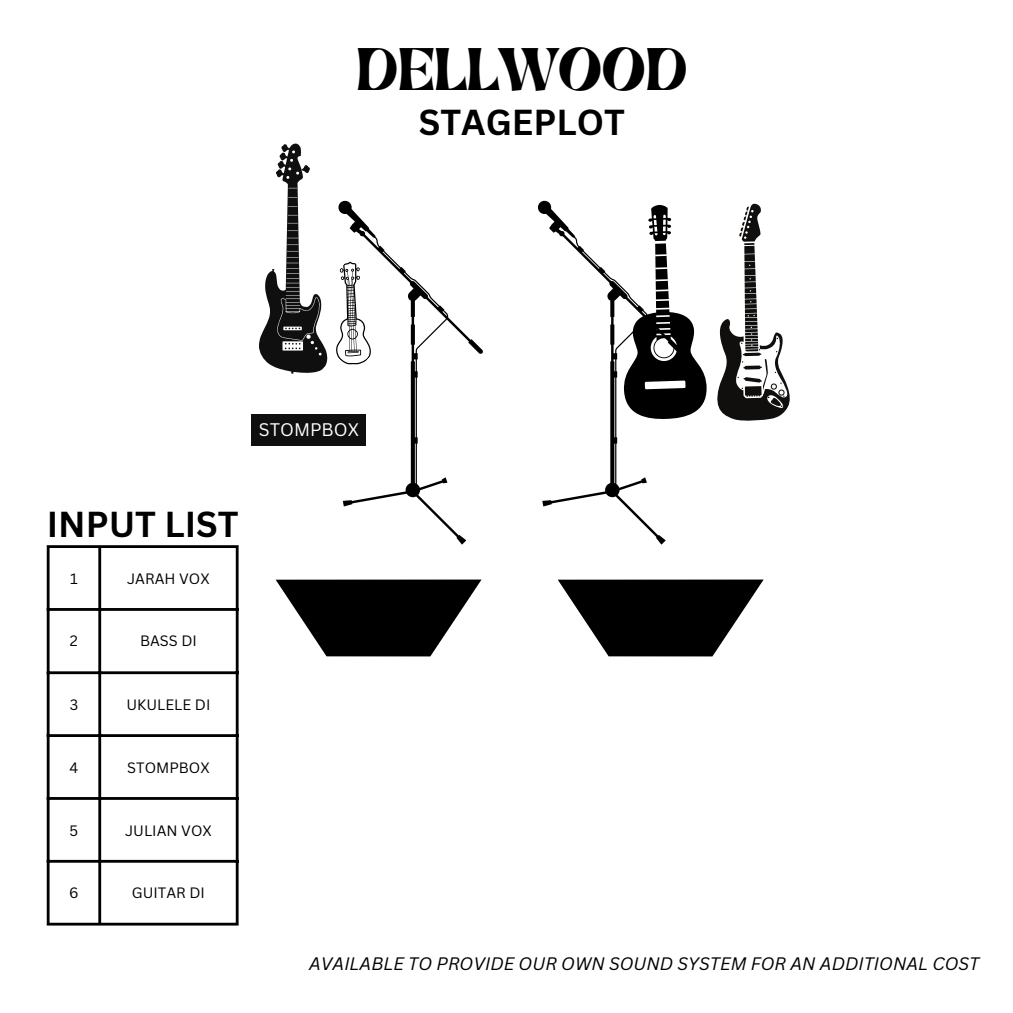
<style>
.page{position:relative;width:1013px;height:1013px;background:#fff}
.page>*{position:absolute;margin:0;border:0;box-sizing:border-box;transform-origin:0 0}
.t1{font:48.25px "Brasika Display";color:#000}
.t2{font:700 35.12px "Canva Sans";color:#000}
.t3{font:17.75px "Canva Sans";color:#fff}
.t4{font:italic 17.62px "Canva Sans";color:#000}
.t5{font:14.62px "Canva Sans";color:#000}
</style>
<div class="page">
<svg style="left:538px;top:200px;width:135px;height:344px"></svg>
<svg style="left:557px;top:579px;width:206px;height:77px"></svg>
<svg style="left:259px;top:143px;width:79px;height:231px"></svg>
<div style="left:252px;top:414px;width:114px;height:31px;background:#0f0f0f"></div>
<svg style="left:338px;top:200px;width:145px;height:344px"></svg>
<svg style="left:275px;top:579px;width:206px;height:77px"></svg>
<hr style="left:47px;top:548px;width:3px;height:374px;background:#000">
<hr style="left:98px;top:548px;width:3px;height:374px;background:#000">
<hr style="left:236px;top:548px;width:2px;height:374px;background:#000">
<hr style="left:47px;top:545px;width:191px;height:3px;background:#000">
<hr style="left:47px;top:608px;width:191px;height:3px;background:#000">
<hr style="left:47px;top:671px;width:191px;height:3px;background:#000">
<hr style="left:47px;top:734px;width:191px;height:3px;background:#000">
<hr style="left:47px;top:797px;width:191px;height:2px;background:#000">
<hr style="left:47px;top:859px;width:191px;height:3px;background:#000">
<hr style="left:47px;top:922px;width:191px;height:3px;background:#000">
<svg style="left:673px;top:203px;width:117px;height:218px"></svg>
<h2 class="t1" style="left:356px;top:32px;width:332px">DELLWOOD</h2>
<p class="t2" style="left:419px;top:98px;width:207px">STAGEPLOT</p>
<h2 class="t3" style="left:259px;top:417px;width:101px">STOMPBOX</h2>
<h1 class="t2" style="left:47px;top:500px;width:193px">INPUT LIST</h1>
<p class="t5" style="left:70px;top:568px;width:9px">1</p>
<p class="t5" style="left:127px;top:568px;width:84px">JARAH VOX</p>
<p class="t5" style="left:70px;top:631px;width:10px">2</p>
<p class="t5" style="left:140px;top:631px;width:58px">BASS DI</p>
<p class="t5" style="left:70px;top:694px;width:10px">3</p>
<p class="t5" style="left:126px;top:694px;width:85px">UKULELE DI</p>
<p class="t5" style="left:69px;top:757px;width:10px">4</p>
<p class="t5" style="left:127px;top:757px;width:84px">STOMPBOX</p>
<p class="t5" style="left:70px;top:819px;width:10px">5</p>
<p class="t5" style="left:125px;top:819px;width:88px">JULIAN VOX</p>
<p class="t5" style="left:69px;top:882px;width:11px">6</p>
<p class="t5" style="left:132px;top:882px;width:75px">GUITAR DI</p>
<p class="t4" style="left:309px;top:951px;width:672px">AVAILABLE TO PROVIDE OUR OWN SOUND SYSTEM FOR AN ADDITIONAL COST</p>
</div>
